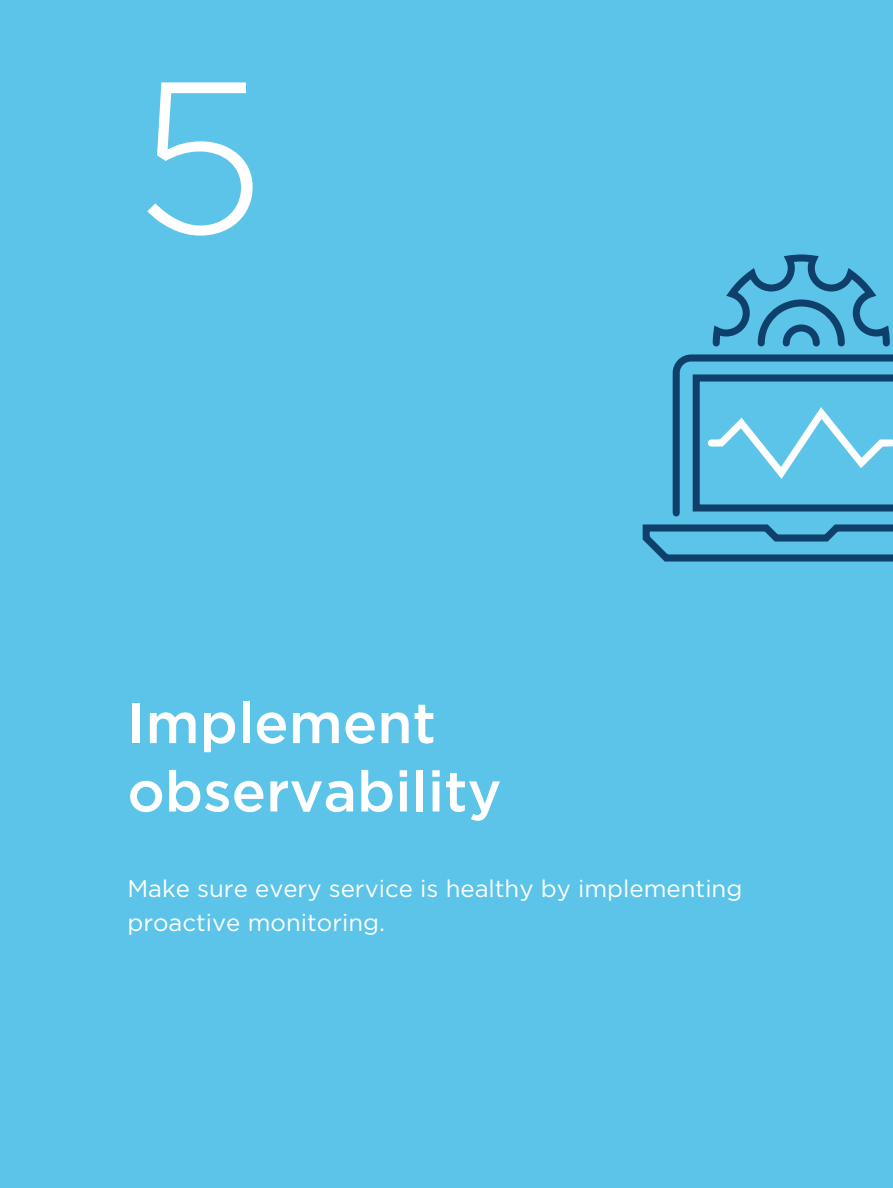
<style>
.page{position:relative;width:893px;height:1188px;background:#fff}
.page>*{position:absolute;margin:0;border:0;box-sizing:border-box;transform-origin:0 0}
.t1{font:300 215.1px "Gotham";color:#fff}
.t2{font:500 57px/68.4px "Gotham";color:#fff}
.t3{font:24px/34.5px "Gotham";color:#fff}
</style>
<div class="page">
<div style="left:0;top:0;width:892px;height:1188px;background:#5bc4e8"></div>
<svg style="left:642px;top:254px;width:250px;height:308px"></svg>
<h1 class="t1" style="left:135px;top:40px;width:132px">5</h1>
<h2 class="t2" style="left:127px;top:687px;width:375px">Implement observability</h2>
<p class="t3" style="left:127px;top:871px;width:616px">Make sure every service is healthy by implementing proactive monitoring.</p>
</div>
